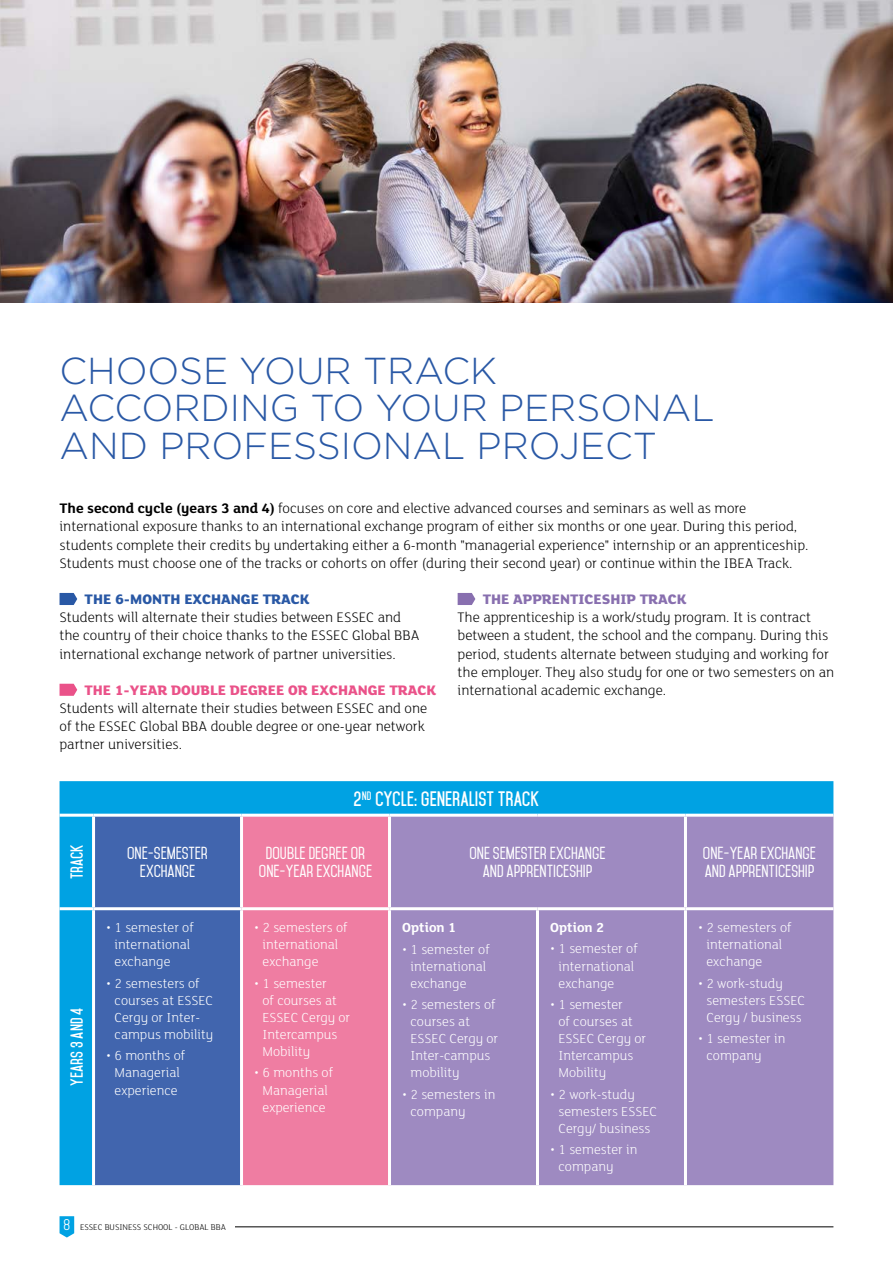
<style>
.page{position:relative;width:893px;height:1263px;background:#fff}
.page>*{position:absolute;margin:0;border:0;box-sizing:border-box;transform-origin:0 0}
.t1{font:300 37.5px/37.5px "Gotham";color:#2958a5}
.t2{font:700 18px "Mohave";color:#fff}
.t3{font:300 15px/18.1px "FS Lola";color:#000}
.t4{font:600 15px/18px "Mohave";color:#fff;text-align:center}
.t5{font:800 15px "FS Lola";color:#ea5289}
.t6{font:800 15px "FS Lola";color:#2958a5}
.t7{font:800 15px "FS Lola";color:#886faf}
.t8{font:700 15px "Mohave";color:#fff}
.t9{font:300 14.25px/17.1px "FS Lola";color:#fff}
.t10{font:700 14.25px "FS Lola";color:#fff}
.t11{font:300 9px "FS Lola";color:#000}
.s1{font-weight:700}
.s2{font-family:"Mohave";font-weight:400;font-size:13.5px;color:#fff}
</style>
<div class="page">
<svg style="left:60px;top:1216px;width:14px;height:21px"></svg>
<hr style="left:196px;top:1226px;width:637px;height:1px;background:#000">
<div style="left:80px;top:1218px;width:155px;height:17px;background:#fff"></div>
<svg style="left:60px;top:593px;width:17px;height:12px"></svg>
<svg style="left:60px;top:684px;width:17px;height:12px"></svg>
<svg style="left:458px;top:593px;width:17px;height:12px"></svg>
<div style="left:60px;top:781px;width:773px;height:404px;background:#00a2e3"></div>
<div style="left:95px;top:817px;width:145px;height:368px;background:#4165ae"></div>
<div style="left:243px;top:817px;width:145px;height:368px;background:#ef7da2"></div>
<div style="left:391px;top:817px;width:442px;height:368px;background:#9e8ac1"></div>
<hr style="left:60px;top:814px;width:34px;height:3px;background:#fff">
<hr style="left:60px;top:907px;width:34px;height:3px;background:#fff">
<hr style="left:94px;top:814px;width:148px;height:3px;background:#fff">
<hr style="left:92px;top:817px;width:3px;height:90px;background:#fff">
<hr style="left:242px;top:814px;width:147px;height:3px;background:#fff">
<hr style="left:240px;top:817px;width:3px;height:90px;background:#fff">
<hr style="left:389px;top:814px;width:148px;height:3px;background:#fff">
<hr style="left:388px;top:817px;width:3px;height:90px;background:#fff">
<hr style="left:537px;top:814px;width:148px;height:3px;background:#fff">
<hr style="left:685px;top:814px;width:148px;height:3px;background:#fff">
<hr style="left:684px;top:817px;width:3px;height:90px;background:#fff">
<hr style="left:94px;top:907px;width:148px;height:3px;background:#fff">
<hr style="left:92px;top:910px;width:3px;height:275px;background:#fff">
<hr style="left:242px;top:907px;width:147px;height:3px;background:#fff">
<hr style="left:240px;top:910px;width:3px;height:275px;background:#fff">
<hr style="left:389px;top:907px;width:148px;height:3px;background:#fff">
<hr style="left:388px;top:910px;width:3px;height:275px;background:#fff">
<hr style="left:537px;top:907px;width:148px;height:3px;background:#fff">
<hr style="left:536px;top:910px;width:3px;height:275px;background:#fff">
<hr style="left:685px;top:907px;width:148px;height:3px;background:#fff">
<hr style="left:684px;top:910px;width:3px;height:275px;background:#fff">
<img style="left:0;top:0;width:893px;height:303px">
<h1 class="t1" style="left:60px;top:351px;width:657px">CHOOSE YOUR TRACK<br>ACCORDING TO YOUR PERSONAL<br>AND PROFESSIONAL PROJECT</h1>
<p class="t3" style="left:60px;top:499px;width:750px"><span class="s1">The second cycle (years 3 and 4)</span> focuses on core and elective advanced courses and seminars as well as more international exposure thanks to an international exchange program of either six months or one year. During this period, students complete their credits by undertaking either a 6-month "managerial experience" internship or an apprenticeship.<br>Students must choose one of the tracks or cohorts on offer (during their second year) or continue within the IBEA Track.</p>
<p class="t6" style="left:85px;top:589px;width:226px">THE 6-MONTH EXCHANGE TRACK</p>
<p class="t3" style="left:60px;top:608px;width:362px">Students will alternate their studies between ESSEC and the country of their choice thanks to the ESSEC Global BBA international exchange network of partner universities.</p>
<p class="t5" style="left:84px;top:680px;width:353px">THE 1-YEAR DOUBLE DEGREE OR EXCHANGE TRACK</p>
<p class="t3" style="left:60px;top:698px;width:369px">Students will alternate their studies between ESSEC and one of the ESSEC Global BBA double degree or one-year network partner universities.</p>
<p class="t7" style="left:483px;top:589px;width:205px">THE APPRENTICESHIP TRACK</p>
<p class="t3" style="left:458px;top:608px;width:378px">The apprenticeship is a work/study program. It is contract between a student, the school and the company. During this period, students alternate between studying and working for the employer. They also study for one or two semesters on an international academic exchange.</p>
<p class="t2" style="left:354px;top:787px;width:187px">2<sup>ND</sup> CYCLE: GENERALIST TRACK</p>
<p class="t8" style="left:67px;top:879px;width:37px;rotate:-90deg">TRACK</p>
<p class="t4" style="left:127px;top:844px;width:82px">ONE-SEMESTER<br>EXCHANGE</p>
<p class="t4" style="left:259px;top:844px;width:115px">DOUBLE DEGREE OR<br>ONE-YEAR EXCHANGE</p>
<p class="t4" style="left:469px;top:844px;width:137px">ONE SEMESTER EXCHANGE<br>AND APPRENTICESHIP</p>
<p class="t4" style="left:703px;top:844px;width:115px;text-align:left">ONE-YEAR EXCHANGE<br>AND APPRENTICESHIP</p>
<p class="t8" style="left:67px;top:1086px;width:80px;rotate:-90deg">YEARS 3 AND 4</p>
<p class="t9" style="left:115px;top:918px;width:81px;text-indent:-8px">• 1 semester of international exchange</p>
<p class="t9" style="left:115px;top:974px;width:100px;text-indent:-8px">• 2 semesters of courses at ESSEC<br>Cergy or Inter&shy;campus mobility</p>
<p class="t9" style="left:106px;top:1047px;width:80px;text-align:center">• 6 months of<br>Managerial experience</p>
<p class="t9" style="left:263px;top:918px;width:87px;text-indent:-8px">• 2 semesters of international exchange</p>
<p class="t9" style="left:263px;top:974px;width:89px;text-indent:-8px">• 1 semester<br>of courses at<br>ESSEC Cergy or<br>Intercampus<br>Mobility</p>
<p class="t9" style="left:254px;top:1064px;width:80px;text-align:center">• 6 months of<br>Managerial experience</p>
<p class="t11" style="left:64px;top:1221px;width:164px"><span class="s2">8</span> ESSEC BUSINESS SCHOOL - GLOBAL BBA</p>
<p class="t10" style="left:402px;top:918px;width:55px">Option 1</p>
<p class="t9" style="left:411px;top:940px;width:81px;text-indent:-8px">• 1 semester of international exchange</p>
<p class="t9" style="left:411px;top:995px;width:89px;text-indent:-8px">• 2 semesters of courses at<br>ESSEC Cergy or<br>Inter-campus mobility</p>
<p class="t9" style="left:411px;top:1085px;width:86px;text-indent:-8px">• 2 semesters in company</p>
<p class="t10" style="left:550px;top:918px;width:55px">Option 2</p>
<p class="t9" style="left:558px;top:940px;width:81px;text-indent:-8px">• 1 semester of international exchange</p>
<p class="t9" style="left:558px;top:995px;width:89px;text-indent:-8px">• 1 semester<br>of courses at<br>ESSEC Cergy or<br>Intercampus<br>Mobility</p>
<p class="t9" style="left:558px;top:1085px;width:100px;text-indent:-8px">• 2 work-study semesters ESSEC<br>Cergy/ business</p>
<p class="t9" style="left:558px;top:1141px;width:80px;text-indent:-8px">• 1 semester in company</p>
<p class="t9" style="left:706px;top:918px;width:87px;text-indent:-8px">• 2 semesters of international exchange</p>
<p class="t9" style="left:706px;top:974px;width:100px;text-indent:-8px">• 2 work-study semesters ESSEC<br>Cergy / business</p>
<p class="t9" style="left:706px;top:1029px;width:80px;text-indent:-8px">• 1 semester in company</p>
</div>
